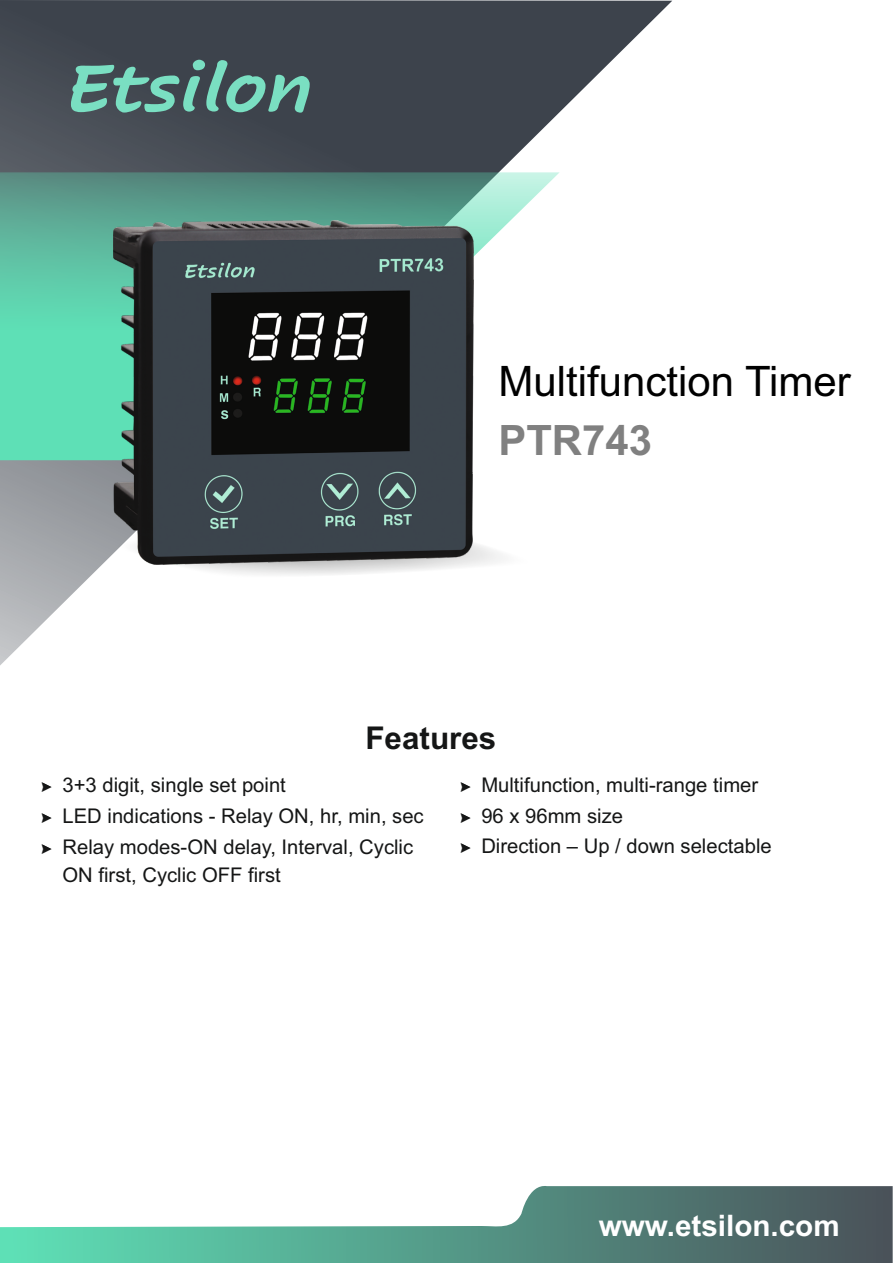
<style>
.page{position:relative;width:893px;height:1263px;background:#fff}
.page>*{position:absolute;margin:0;border:0;box-sizing:border-box;transform-origin:0 0}
.t1{font:42px "Arial";color:#000}
.t2{font:700 41.85px "Arial";color:#808080}
.t3{font:700 31.35px "Arial";color:#151616}
.t4{font:700 29.7px "Arial";color:#fff}
.t5{font:20.25px/31px "Arial";color:#151616}
</style>
<div class="page">
<svg style="left:0;top:0;width:672px;height:665px"></svg>
<svg style="left:0;top:172px;width:560px;height:288px"></svg>
<svg style="left:60px;top:519px;width:507px;height:61px"></svg>
<svg style="left:0;top:1186px;width:893px;height:77px"></svg>
<img style="left:113px;top:221px;width:361px;height:344px">
<svg style="left:71px;top:60px;width:239px;height:53px;background:#55807a"></svg>
<h1 class="t1" style="left:498px;top:365px;width:354px">Multifunction Timer</h1>
<h2 class="t2" style="left:498px;top:424px;width:155px">PTR743</h2>
<h3 class="t3" style="left:365px;top:726px;width:132px">Features</h3>
<p class="t5" style="left:62px;top:771px;width:363px">3+3 digit, single set point<br>LED indications - Relay ON, hr, min, sec<br>Relay modes-ON delay, Interval, Cyclic</p>
<p class="t5" style="left:62px;top:861px;width:220px">ON first, Cyclic OFF first</p>
<p class="t5" style="left:481px;top:771px;width:292px;line-height:30.6px">Multifunction, multi-range timer<br>96 x 96mm size<br>Direction – Up / down selectable</p>
<h3 class="t4" style="left:599px;top:1214px;width:242px">www.etsilon.com</h3>
</div>
